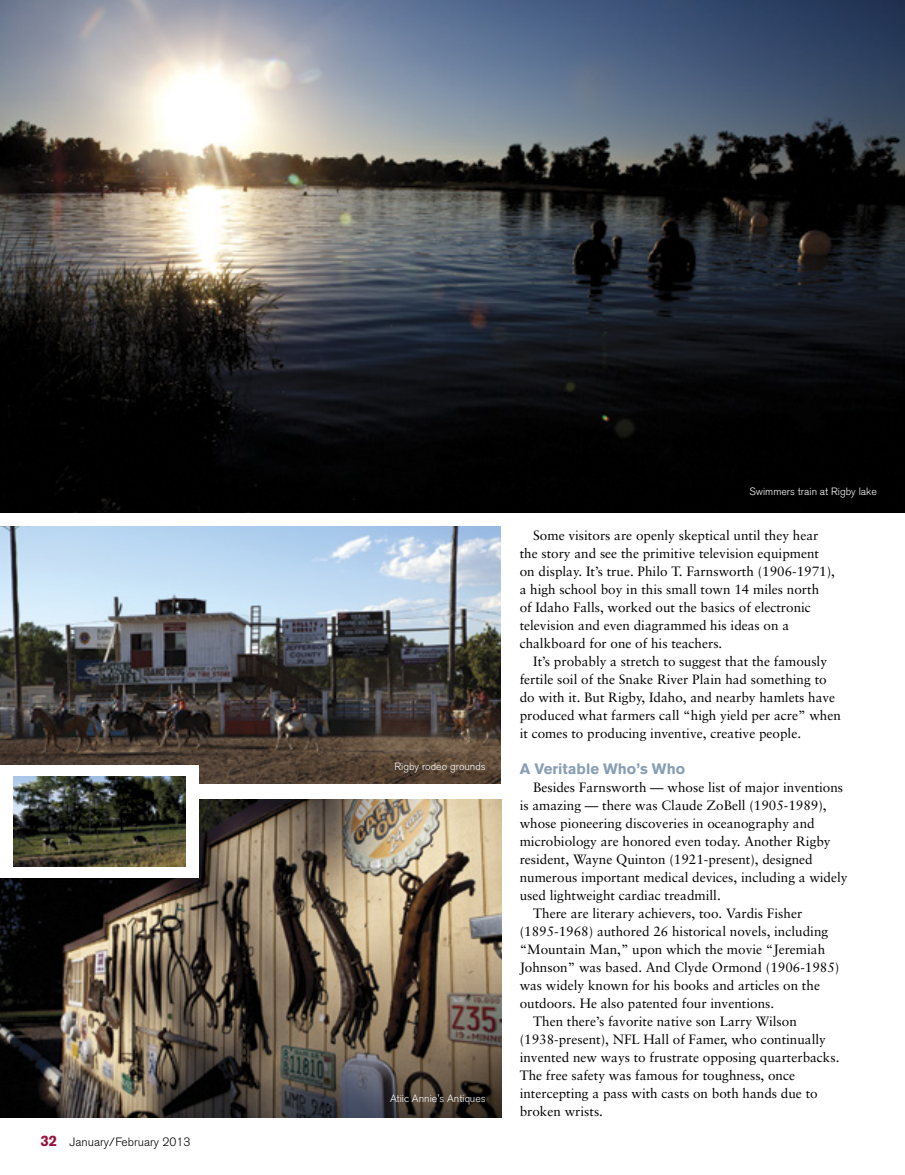
<style>
.page{position:relative;width:905px;height:1175px;background:#fff}
.page>*{position:absolute;margin:0;border:0;box-sizing:border-box;transform-origin:0 0}
.t1{font:700 15px "Akzidenz Grotesk BE";color:#899fb4}
.t2{font:13.5px "Sabon";color:#000}
.t3{font:300 12px "Akzidenz Grotesk BE";color:#000}
.t4{font:300 10.5px "Akzidenz Grotesk BE";color:#fff}
.s1{font-weight:700;font-size:15px;color:#98113a}
</style>
<div class="page">
<img style="left:0;top:799px;width:501px;height:318px">
<img style="left:0;top:0;width:904px;height:512px">
<img style="left:0;top:526px;width:501px;height:257px">
<div style="left:0;top:765px;width:198px;height:113px;background:#fff"></div>
<img style="left:14px;top:776px;width:171px;height:90px">
<p class="t3" style="left:40px;top:1134px;width:151px"><span class="s1">32</span> January/February 2013</p>
<p class="t4" style="left:394px;top:760px;width:93px">Rigby rodeo grounds</p>
<p class="t4" style="left:390px;top:1092px;width:97px">Atiic Annie's Antiques</p>
<p class="t4" style="left:749px;top:486px;width:129px">Swimmers train at Rigby lake</p>
<p class="t2" style="left:533px;top:527px;width:287px">Some visitors are openly skeptical until they hear</p>
<p class="t2" style="left:519px;top:545px;width:301px">the story and see the primitive television equipment</p>
<p class="t2" style="left:519px;top:563px;width:317px">on display. It’s true. Philo T. Farnsworth (1906-1971),</p>
<p class="t2" style="left:519px;top:581px;width:301px">a high school boy in this small town 14 miles north</p>
<p class="t2" style="left:519px;top:599px;width:293px">of Idaho Falls, worked out the basics of electronic</p>
<p class="t2" style="left:519px;top:617px;width:271px">television and even diagrammed his ideas on a</p>
<p class="t2" style="left:519px;top:635px;width:204px">chalkboard for one of his teachers.</p>
<p class="t2" style="left:533px;top:653px;width:295px">It’s probably a stretch to suggest that the famously</p>
<p class="t2" style="left:519px;top:671px;width:308px">fertile soil of the Snake River Plain had something to</p>
<p class="t2" style="left:519px;top:689px;width:317px">do with it. But Rigby, Idaho, and nearby hamlets have</p>
<p class="t2" style="left:519px;top:707px;width:323px">produced what farmers call “high yield per acre” when</p>
<p class="t2" style="left:519px;top:725px;width:283px">it comes to producing inventive, creative people.</p>
<p class="t1" style="left:519px;top:760px;width:167px">A Veritable Who’s Who</p>
<p class="t2" style="left:533px;top:779px;width:311px">Besides Farnsworth — whose list of major inventions</p>
<p class="t2" style="left:519px;top:797px;width:308px">is amazing — there was Claude ZoBell (1905-1989),</p>
<p class="t2" style="left:519px;top:815px;width:296px">whose pioneering discoveries in oceanography and</p>
<p class="t2" style="left:519px;top:833px;width:312px">microbiology are honored even today. Another Rigby</p>
<p class="t2" style="left:519px;top:851px;width:294px">resident, Wayne Quinton (1921-present), designed</p>
<p class="t2" style="left:519px;top:869px;width:329px">numerous important medical devices, including a widely</p>
<p class="t2" style="left:519px;top:887px;width:203px">used lightweight cardiac treadmill.</p>
<p class="t2" style="left:533px;top:905px;width:270px">There are literary achievers, too. Vardis Fisher</p>
<p class="t2" style="left:519px;top:923px;width:310px">(1895-1968) authored 26 historical novels, including</p>
<p class="t2" style="left:519px;top:941px;width:307px">“Mountain Man,” upon which the movie “Jeremiah</p>
<p class="t2" style="left:519px;top:959px;width:321px">Johnson” was based. And Clyde Ormond (1906-1985)</p>
<p class="t2" style="left:519px;top:977px;width:302px">was widely known for his books and articles on the</p>
<p class="t2" style="left:519px;top:995px;width:256px">outdoors. He also patented four inventions.</p>
<p class="t2" style="left:533px;top:1013px;width:265px">Then there’s favorite native son Larry Wilson</p>
<p class="t2" style="left:519px;top:1031px;width:308px">(1938-present), NFL Hall of Famer, who continually</p>
<p class="t2" style="left:519px;top:1049px;width:321px">invented new ways to frustrate opposing quarterbacks.</p>
<p class="t2" style="left:519px;top:1067px;width:277px">The free safety was famous for toughness, once</p>
<p class="t2" style="left:519px;top:1085px;width:299px">intercepting a pass with casts on both hands due to</p>
<p class="t2" style="left:519px;top:1103px;width:85px">broken wrists.</p>
</div>
